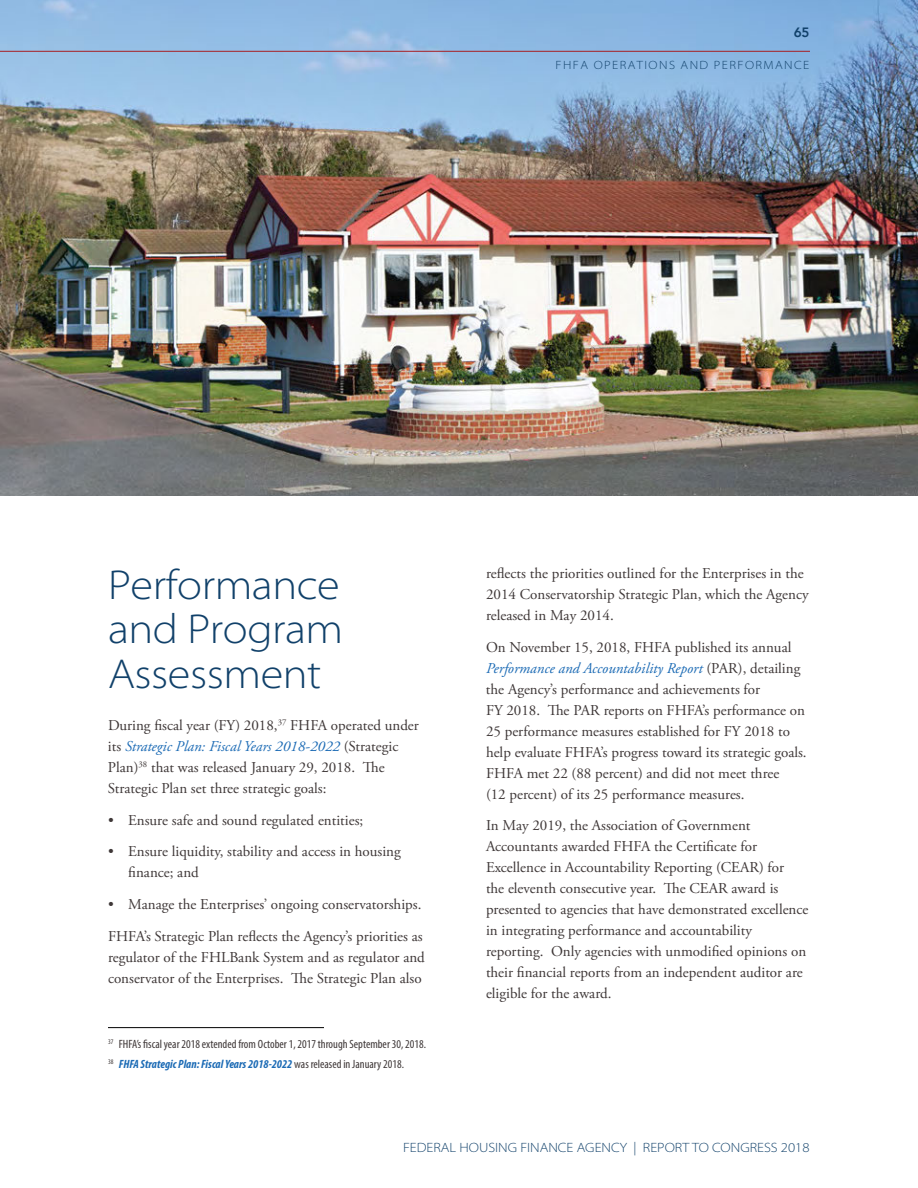
<style>
.page{position:relative;width:918px;height:1188px;background:#fff}
.page>*{position:absolute;margin:0;border:0;box-sizing:border-box;transform-origin:0 0}
.t1{font:300 semi-expanded 42px/45px "Myriad Pro";letter-spacing:-.01em;color:#11416a;text-align:justify}
.t2{font:15px/21px "Adobe Garamond Pro";color:#3e3737}
.t3{font:300 semi-expanded 13.5px "Myriad Pro";color:#11416a}
.t4{font:800 13.5px "Avenir";color:#11416a}
.t5{font:condensed 12px/20.2px "Myriad Pro";color:#3e3737}
.t6{font:300 semi-expanded 12px "Myriad Pro";letter-spacing:.12em;color:#11416a}
.s1{font-style:italic;color:#1c6bb5}
.s2{font-weight:700;font-style:italic;color:#1c6bb5}
</style>
<div class="page">
<img style="left:0;top:0;width:918px;height:496px">
<hr style="left:108px;top:1027px;width:216px;height:1px;background:#000">
<hr style="left:0;top:51px;width:810px;height:1px;background:#a71e22">
<p class="t4" style="left:794px;top:22px;width:17px">65</p>
<p class="t6" style="left:556px;top:58px;width:255px">FHFA OPERATIONS AND PERFORMANCE</p>
<h3 class="t1" style="left:108px;top:563px;width:237px">Performance and Program Assessment</h3>
<p class="t2" style="left:108px;top:715px;width:312px">During fiscal year (FY) 2018,<sup>37</sup> FHFA operated under its <span class="s1">Strategic Plan: Fiscal Years 2018-2022</span> (Strategic Plan)<sup>38</sup> that was released January 29, 2018. The Strategic Plan set three strategic goals:</p>
<p class="t2" style="left:108px;top:810px;width:257px">• Ensure safe and sound regulated entities;</p>
<p class="t2" style="left:128px;top:842px;width:274px;text-indent:-20px">• Ensure liquidity, stability and access in housing finance; and</p>
<p class="t2" style="left:108px;top:894px;width:315px">• Manage the Enterprises’ ongoing conservatorships.</p>
<p class="t2" style="left:108px;top:926px;width:318px">FHFA’s Strategic Plan reflects the Agency’s priorities as regulator of the FHLBank System and as regulator and conservator of the Enterprises. The Strategic Plan also</p>
<p class="t5" style="left:108px;top:1034px;width:320px"><sup>37</sup> FHFA’s fiscal year 2018 extended from October 1, 2017 through September 30, 2018.<br><sup>38</sup> <span class="s2">FHFA Strategic Plan: Fiscal Years 2018-2022</span> was released in January 2018.</p>
<p class="t2" style="left:486px;top:563px;width:324px">reflects the priorities outlined for the Enterprises in the<br>2014 Conservatorship Strategic Plan, which the Agency released in May 2014.</p>
<p class="t2" style="left:486px;top:637px;width:322px">On November 15, 2018, FHFA published its annual <span class="s1">Performance and Accountability Report</span> (PAR), detailing the Agency’s performance and achievements for<br>FY 2018. The PAR reports on FHFA’s performance on 25 performance measures established for FY 2018 to help evaluate FHFA’s progress toward its strategic goals.<br>FHFA met 22 (88 percent) and did not meet three<br>(12 percent) of its 25 performance measures.</p>
<p class="t2" style="left:486px;top:816px;width:324px">In May 2019, the Association of Government Accountants awarded FHFA the Certificate for Excellence in Accountability Reporting (CEAR) for<br>the eleventh consecutive year. The CEAR award is presented to agencies that have demonstrated excellence in integrating performance and accountability reporting. Only agencies with unmodified opinions on their financial reports from an independent auditor are eligible for the award.</p>
<p class="t3" style="left:403px;top:1140px;width:408px">FEDERAL HOUSING FINANCE AGENCY | REPORT TO CONGRESS 2018</p>
</div>
